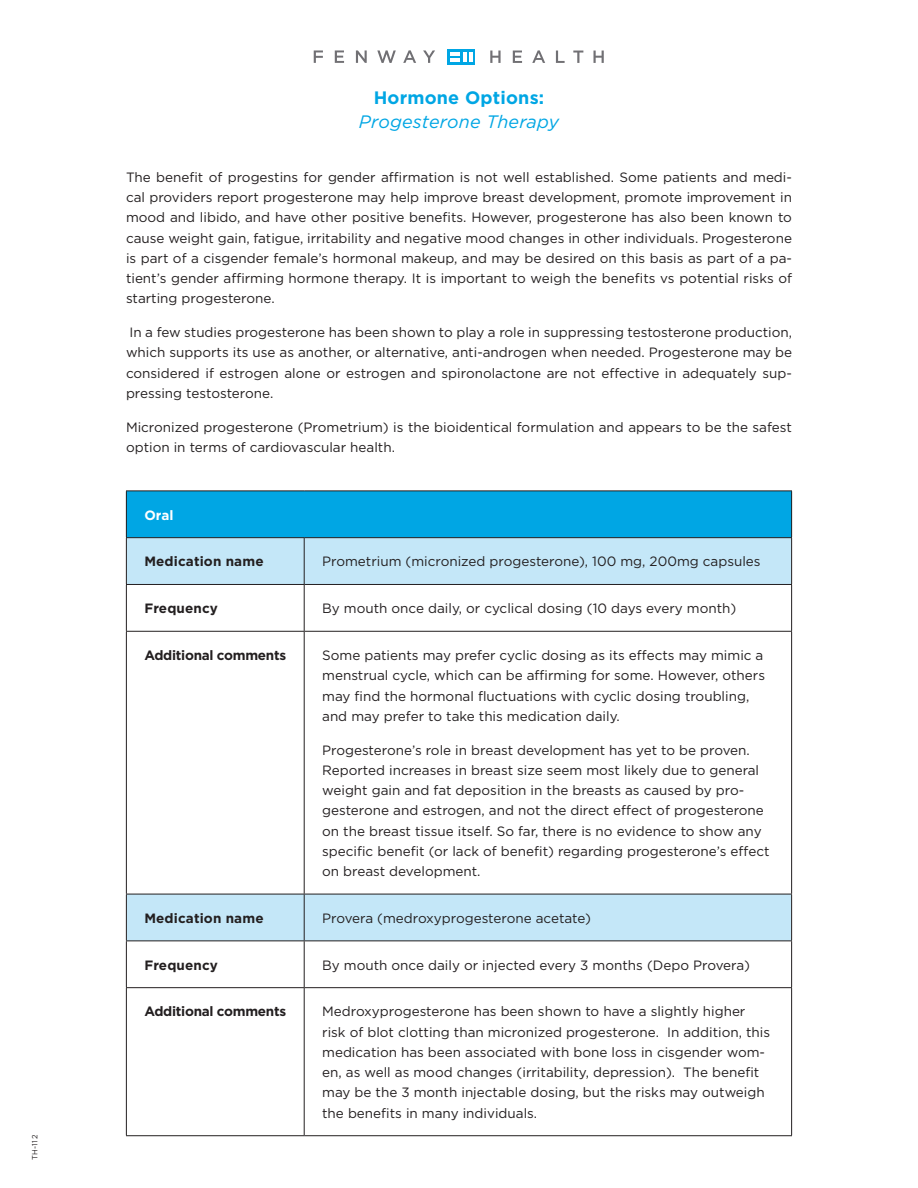
<style>
.page{position:relative;width:918px;height:1188px;background:#fff}
.page>*{position:absolute;margin:0;border:0;box-sizing:border-box;transform-origin:0 0}
.t1{font:italic 18px "Gotham";letter-spacing:.01em;color:#00a6e4}
.t2{font:700 18px "Gotham";letter-spacing:.01em;color:#00a6e4}
.body{font:13.5px/20.2px "Gotham";color:#231f20}
.body-2{font:700 13.5px "Gotham";letter-spacing:.005em;color:#231f20}
.body-3{font:700 13.5px "Gotham";letter-spacing:-.02em;color:#231f20}
.body-4{font:700 13.5px "Gotham";color:#fff}
.t3{font:7.5px "Gotham";color:#231f20}
</style>
<div class="page">
<svg style="left:490px;top:51px;width:11px;height:12px"></svg>
<svg style="left:513px;top:51px;width:9px;height:12px"></svg>
<svg style="left:532px;top:50px;width:13px;height:13px"></svg>
<svg style="left:556px;top:51px;width:9px;height:12px"></svg>
<svg style="left:573px;top:51px;width:10px;height:12px"></svg>
<svg style="left:593px;top:51px;width:11px;height:12px"></svg>
<svg style="left:314px;top:50px;width:9px;height:13px"></svg>
<svg style="left:335px;top:50px;width:9px;height:13px"></svg>
<svg style="left:356px;top:50px;width:11px;height:13px"></svg>
<svg style="left:377px;top:50px;width:19px;height:13px"></svg>
<svg style="left:403px;top:50px;width:13px;height:13px"></svg>
<svg style="left:423px;top:50px;width:12px;height:13px"></svg>
<svg style="left:448px;top:49px;width:27px;height:15px"></svg>
<svg style="left:451px;top:52px;width:21px;height:9px"></svg>
<div style="left:126px;top:491px;width:666px;height:47px;background:#00a6e4"></div>
<svg style="left:127px;top:538px;width:664px;height:402px"></svg>
<hr style="left:126px;top:490px;width:178px;height:1px;background:#231f20">
<hr style="left:126px;top:491px;width:1px;height:46px;background:#231f20">
<hr style="left:304px;top:490px;width:488px;height:1px;background:#231f20">
<hr style="left:791px;top:491px;width:1px;height:46px;background:#231f20">
<hr style="left:126px;top:537px;width:178px;height:1px;background:#231f20">
<hr style="left:126px;top:538px;width:1px;height:46px;background:#231f20">
<hr style="left:304px;top:537px;width:488px;height:1px;background:#231f20">
<hr style="left:304px;top:538px;width:1px;height:46px;background:#231f20">
<hr style="left:791px;top:538px;width:1px;height:46px;background:#231f20">
<hr style="left:126px;top:584px;width:178px;height:1px;background:#231f20">
<hr style="left:126px;top:585px;width:1px;height:46px;background:#231f20">
<hr style="left:304px;top:584px;width:488px;height:1px;background:#231f20">
<hr style="left:304px;top:585px;width:1px;height:46px;background:#231f20">
<hr style="left:791px;top:585px;width:1px;height:46px;background:#231f20">
<hr style="left:126px;top:631px;width:178px;height:1px;background:#231f20">
<hr style="left:126px;top:632px;width:1px;height:262px;background:#231f20">
<hr style="left:304px;top:631px;width:488px;height:1px;background:#231f20">
<hr style="left:304px;top:632px;width:1px;height:262px;background:#231f20">
<hr style="left:791px;top:632px;width:1px;height:262px;background:#231f20">
<hr style="left:126px;top:894px;width:178px;height:1px;background:#231f20">
<hr style="left:126px;top:894px;width:1px;height:46px;background:#231f20">
<hr style="left:304px;top:894px;width:488px;height:1px;background:#231f20">
<hr style="left:304px;top:894px;width:1px;height:46px;background:#231f20">
<hr style="left:791px;top:894px;width:1px;height:46px;background:#231f20">
<hr style="left:126px;top:940px;width:178px;height:1px;background:#231f20">
<hr style="left:126px;top:941px;width:1px;height:46px;background:#231f20">
<hr style="left:304px;top:940px;width:488px;height:1px;background:#231f20">
<hr style="left:304px;top:941px;width:1px;height:46px;background:#231f20">
<hr style="left:791px;top:941px;width:1px;height:46px;background:#231f20">
<hr style="left:126px;top:987px;width:178px;height:1px;background:#231f20">
<hr style="left:126px;top:988px;width:1px;height:147px;background:#231f20">
<hr style="left:304px;top:987px;width:488px;height:1px;background:#231f20">
<hr style="left:304px;top:988px;width:1px;height:147px;background:#231f20">
<hr style="left:791px;top:988px;width:1px;height:147px;background:#231f20">
<hr style="left:126px;top:1135px;width:178px;height:1px;background:#231f20">
<hr style="left:304px;top:1135px;width:488px;height:1px;background:#231f20">
<p class="t3" style="left:30px;top:1160px;width:27px;rotate:-90deg">TH-112</p>
<h1 class="t2" style="left:374px;top:86px;width:172px">Hormone Options:</h1>
<h1 class="t1" style="left:359px;top:111px;width:202px">Progesterone Therapy</h1>
<p class="body" style="left:126px;top:167px;width:668px;text-align:justify">The benefit of progestins for gender affirmation is not well established. Some patients and medi&shy;cal providers report progesterone may help improve breast development, promote improvement in mood and libido, and have other positive benefits. However, progesterone has also been known to cause weight gain, fatigue, irritability and negative mood changes in other individuals. Progesterone is part of a cisgender female’s hormonal makeup, and may be desired on this basis as part of a pa&shy;tient’s gender affirming hormone therapy. It is important to weigh the benefits vs potential risks of starting progesterone.</p>
<p class="body" style="left:126px;top:322px;width:668px;text-align:justify">In a few studies progesterone has been shown to play a role in suppressing testosterone production, which supports its use as another, or alternative, anti-androgen when needed. Progesterone may be considered if estrogen alone or estrogen and spironolactone are not effective in adequately sup&shy;pressing testosterone.</p>
<p class="body" style="left:126px;top:416px;width:667px">Micronized progesterone (Prometrium) is the bioidentical formulation and appears to be the safest option in terms of cardiovascular health.</p>
<p class="body-4" style="left:144px;top:506px;width:31px">Oral</p>
<p class="body-2" style="left:144px;top:553px;width:121px">Medication name</p>
<p class="body" style="left:322px;top:551px;width:440px">Prometrium (micronized progesterone), 100 mg, 200mg capsules</p>
<p class="body-2" style="left:144px;top:600px;width:75px">Frequency</p>
<p class="body" style="left:322px;top:598px;width:416px">By mouth once daily, or cyclical dosing (10 days every month)</p>
<p class="body-3" style="left:144px;top:646px;width:143px">Additional comments</p>
<p class="body" style="left:322px;top:645px;width:444px">Some patients may prefer cyclic dosing as its effects may mimic a menstrual cycle, which can be affirming for some. However, others may find the hormonal fluctuations with cyclic dosing troubling, and may prefer to take this medication daily.</p>
<p class="body" style="left:322px;top:739px;width:449px">Progesterone’s role in breast development has yet to be proven.<br>Reported increases in breast size seem most likely due to general weight gain and fat deposition in the breasts as caused by pro&shy;gesterone and estrogen, and not the direct effect of progesterone on the breast tissue itself. So far, there is no evidence to show any specific benefit (or lack of benefit) regarding progesterone’s effect on breast development.</p>
<p class="body-2" style="left:144px;top:909px;width:121px">Medication name</p>
<p class="body" style="left:322px;top:908px;width:270px">Provera (medroxyprogesterone acetate)</p>
<p class="body-2" style="left:144px;top:956px;width:75px">Frequency</p>
<p class="body" style="left:322px;top:954px;width:429px">By mouth once daily or injected every 3 months (Depo Provera)</p>
<p class="body-3" style="left:144px;top:1003px;width:143px">Additional comments</p>
<p class="body" style="left:322px;top:1001px;width:449px">Medroxyprogesterone has been shown to have a slightly higher risk of blot clotting than micronized progesterone. In addition, this medication has been associated with bone loss in cisgender wom&shy;en, as well as mood changes (irritability, depression). The benefit may be the 3 month injectable dosing, but the risks may outweigh the benefits in many individuals.</p>
</div>
